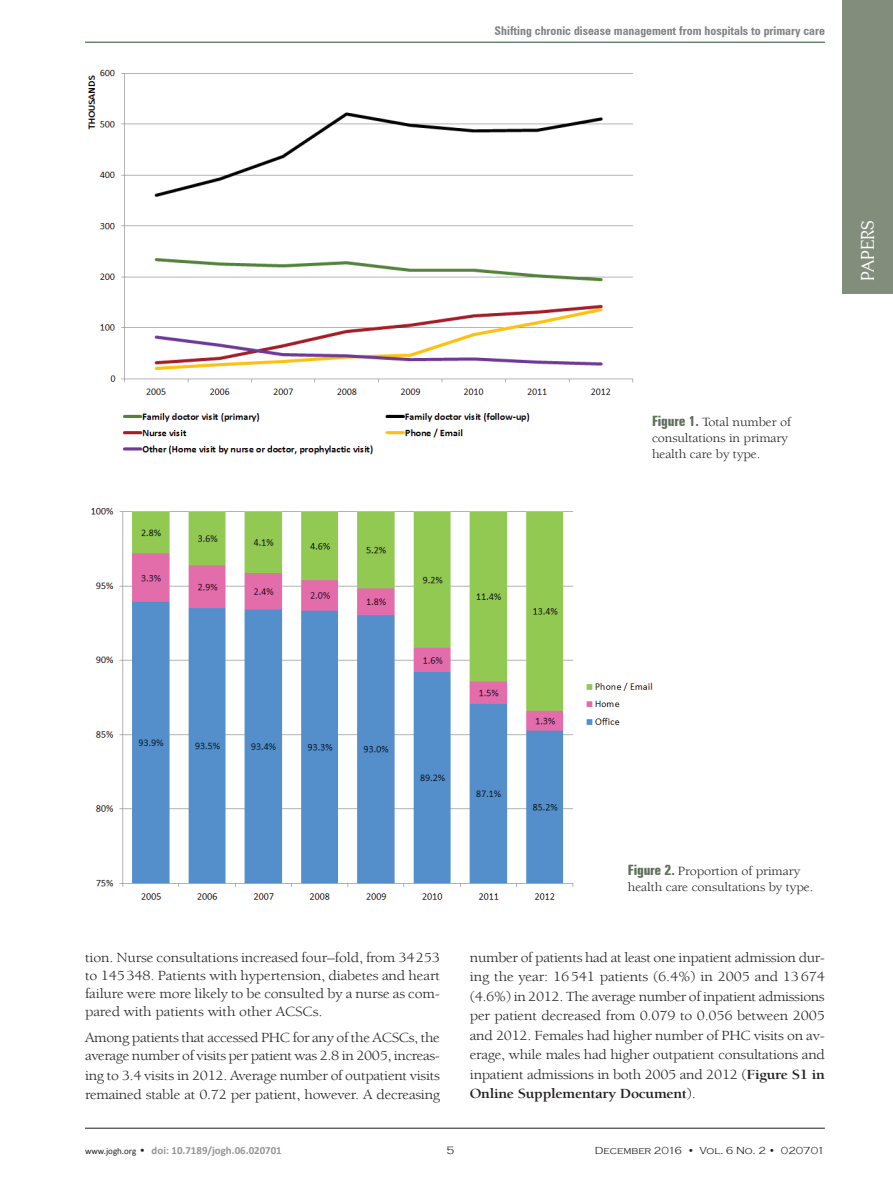
<style>
.page{position:relative;width:893px;height:1191px;background:#fff}
.page>*{position:absolute;margin:0;border:0;box-sizing:border-box;transform-origin:0 0}
.t1{font:18px "Centabel";color:#fff}
.t2{font:14.25px/19.5px "Berkeley Std";letter-spacing:-.02em;color:#231f20;text-align:justify;scale:1.11 1}
.t3{font:12.9px/15.8px "Berkeley Std";letter-spacing:-.01em;color:#231f20;scale:1.11 1}
.t4{font:700 condensed 12px "Zurich BT";color:#808285}
.t5{font:700 10.95px "Calibri";color:#939598}
.t6{font:300 10.95px "Copperplate Gothic";color:#231f20}
.t7{font:300 10.5px "Copperplate Gothic";color:#231f20}
.s1{font-family:"Zurich BT";font-weight:700;font-stretch:extra-condensed;font-size:14.25px;color:#5f6f5b}
.s2{font-weight:700}
.s3{font-weight:400;font-size:9px;color:#231f20}
.s4{font-family:"Copperplate Gothic";font-weight:300;color:#231f20}
</style>
<div class="page">
<hr style="left:85px;top:1128px;width:740px;height:1px;background:#231f20">
<div style="left:842px;top:0;width:51px;height:293px;background:#838d7c"></div>
<hr style="left:85px;top:42px;width:740px;height:1px;background:#244d32">
<img style="left:88px;top:69px;width:546px;height:386px">
<img style="left:91px;top:508px;width:562px;height:392px">
<p class="t4" style="left:495px;top:23px;width:332px">Shifting chronic disease management from hospitals to primary care</p>
<p class="t3" style="left:652px;top:414px;width:127px"><span class="s1">Figure 1.</span> Total number of consultations in primary health care by type.</p>
<p class="t1" style="left:860px;top:281px;width:103px;rotate:-90deg">VIEWPOINTS</p>
<p class="t1" style="left:857px;top:281px;width:63px;rotate:-90deg">PAPERS</p>
<p class="t2" style="left:85px;top:948px;width:321px;line-height:18px">tion. Nurse consultations increased four–fold, from 34253 to 145348. Patients with hypertension, diabetes and heart failure were more likely to be consulted by a nurse as com&shy;pared with patients with other ACSCs.</p>
<p class="t2" style="left:85px;top:1029px;width:321px;line-height:18px">Among patients that accessed PHC for any of the ACSCs, the average number of visits per patient was 2.8 in 2005, increas-</p>
<p class="t2" style="left:85px;top:1066px;width:321px">ing to 3.4 visits in 2012. Average number of outpatient visits remained stable at 0.72 per patient, however. A decreasing</p>
<p class="t3" style="left:628px;top:863px;width:169px"><span class="s1">Figure 2.</span> Proportion of primary health care consultations by type.</p>
<p class="t2" style="left:470px;top:948px;width:321px">number of patients had at least one inpatient admission dur&shy;ing the year: 16541 patients (6.4%) in 2005 and 13674 (4.6%) in 2012. The average number of inpatient admissions per patient decreased from 0.079 to 0.056 between 2005 and 2012. Females had higher number of PHC visits on av&shy;erage, while males had higher outpatient consultations and inpatient admissions in both 2005 and 2012 (<span class="s2">Figure S1 in Online Supplementary Document</span>).</p>
<p class="t5" style="left:85px;top:1143px;width:198px"><span class="s3">www.jogh.org</span> <span class="s4">•</span> doi: 10.7189/jogh.06.020701</p>
<p class="t6" style="left:447px;top:1144px;width:9px">5</p>
<p class="t7" style="left:595px;top:1144px;width:231px">December 2016 • Vol. 6 No. 2 • 020701</p>
</div>
